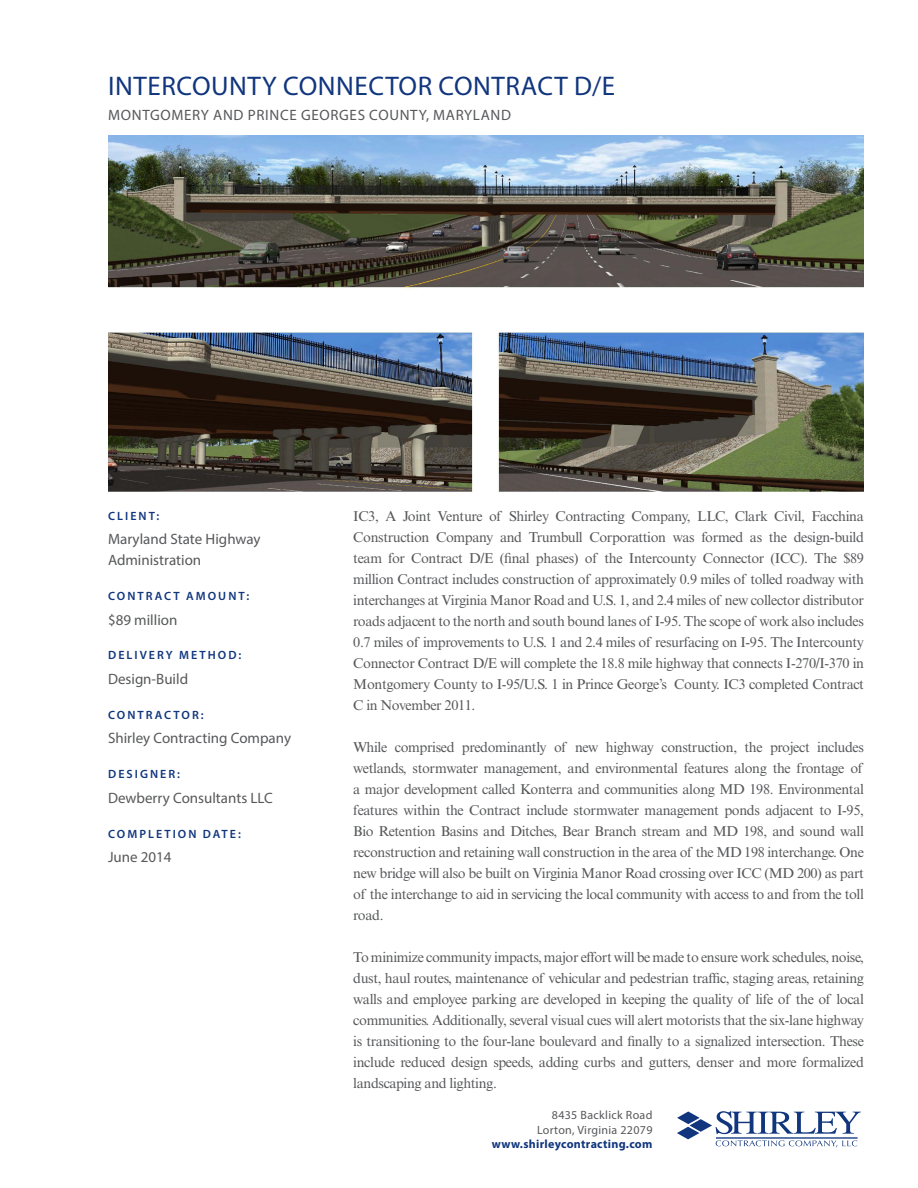
<style>
.page{position:relative;width:918px;height:1188px;background:#fff}
.page>*{position:absolute;margin:0;border:0;box-sizing:border-box;transform-origin:0 0}
.Project_Sheet_Name{font:27px "Myriad Pro";letter-spacing:.02em;color:#11367e}
.Project_Sheet_Data_H{font:15px/21px "Myriad Pro";color:#57585a}
.Project_Sheet_Name-2{font:15px "Myriad Pro";letter-spacing:.045em;color:#57585a}
.Body_copy{font:14.25px/21px "Times New Roman MT Std";letter-spacing:-.025em;color:#57585a;text-align:justify}
.Project_Sheet_Data_H-2{font:600 12px "Myriad Pro";letter-spacing:.17em;color:#11367e}
.t1{font:12px/14.4px "Myriad Pro";letter-spacing:.025em;color:#57585a;text-align:right}
.t2{font:700 12px "Myriad Pro";letter-spacing:.025em;color:#11367e}
</style>
<div class="page">
<svg style="left:677px;top:1111px;width:184px;height:37px"></svg>
<img style="left:108px;top:135px;width:756px;height:356px">
<p class="Project_Sheet_Name" style="left:108px;top:70px;width:508px">INTERCOUNTY CONNECTOR CONTRACT D/E</p>
<p class="Project_Sheet_Name-2" style="left:108px;top:106px;width:404px">MONTGOMERY AND PRINCE GEORGES COUNTY, MARYLAND</p>
<p class="Project_Sheet_Data_H-2" style="left:108px;top:508px;width:53px">CLIENT:</p>
<p class="Project_Sheet_Data_H" style="left:108px;top:529px;width:154px">Maryland State Highway<br>Administration</p>
<p class="Project_Sheet_Data_H-2" style="left:108px;top:588px;width:143px">CONTRACT AMOUNT:</p>
<p class="Project_Sheet_Data_H" style="left:108px;top:609px;width:71px">$89 million</p>
<p class="Project_Sheet_Data_H-2" style="left:108px;top:648px;width:135px">DELIVERY METHOD:</p>
<p class="Project_Sheet_Data_H" style="left:108px;top:668px;width:82px">Design-Build</p>
<p class="Project_Sheet_Data_H-2" style="left:108px;top:707px;width:97px">CONTRACTOR:</p>
<p class="Project_Sheet_Data_H" style="left:108px;top:728px;width:185px">Shirley Contracting Company</p>
<p class="Project_Sheet_Data_H-2" style="left:108px;top:766px;width:73px">DESIGNER:</p>
<p class="Project_Sheet_Data_H" style="left:108px;top:787px;width:166px">Dewberry Consultants LLC</p>
<p class="Project_Sheet_Data_H-2" style="left:108px;top:826px;width:134px">COMPLETION DATE:</p>
<p class="Project_Sheet_Data_H" style="left:108px;top:847px;width:65px">June 2014</p>
<p class="Body_copy" style="left:353px;top:505px;width:512px">IC3, A Joint Venture of Shirley Contracting Company, LLC, Clark Civil, Facchina Construction Company and Trumbull Corporattion was formed as the design-build team for Contract D/E (final phases) of the Intercounty Connector (ICC). The $89 million Contract includes construction of approximately 0.9 miles of tolled roadway with interchanges at Virginia Manor Road and U.S. 1, and 2.4 miles of new collector distributor roads adjacent to the north and south bound lanes of I-95. The scope of work also includes 0.7 miles of improvements to U.S. 1 and 2.4 miles of resurfacing on I-95. The Intercounty Connector Contract D/E will complete the 18.8 mile highway that connects I-270/I-370 in Montgomery County to I-95/U.S. 1 in Prince George’s County. IC3 completed Contract C in November 2011.</p>
<p class="Body_copy" style="left:353px;top:736px;width:512px">While comprised predominantly of new highway construction, the project includes wetlands, stormwater management, and environmental features along the frontage of a major development called Konterra and communities along MD 198. Environmental features within the Contract include stormwater management ponds adjacent to I-95, Bio Retention Basins and Ditches, Bear Branch stream and MD 198, and sound wall reconstruction and retaining wall construction in the area of the MD 198 interchange. One new bridge will also be built on Virginia Manor Road crossing over ICC (MD 200) as part of the interchange to aid in servicing the local community with access to and from the toll road.</p>
<p class="Body_copy" style="left:353px;top:946px;width:512px">To minimize community impacts, major effort will be made to ensure work schedules, noise, dust, haul routes, maintenance of vehicular and pedestrian traffic, staging areas, retaining walls and employee parking are developed in keeping the quality of life of the of local communities. Additionally, several visual cues will alert motorists that the six-lane highway is transitioning to the four-lane boulevard and finally to a signalized intersection. These include reduced design speeds, adding curbs and gutters, denser and more formalized landscaping and lighting.</p>
<p class="t1" style="left:537px;top:1108px;width:117px">8435 Backlick Road<br>Lorton, Virginia 22079</p>
<p class="t2" style="left:492px;top:1136px;width:162px">www.shirleycontracting.com</p>
</div>
